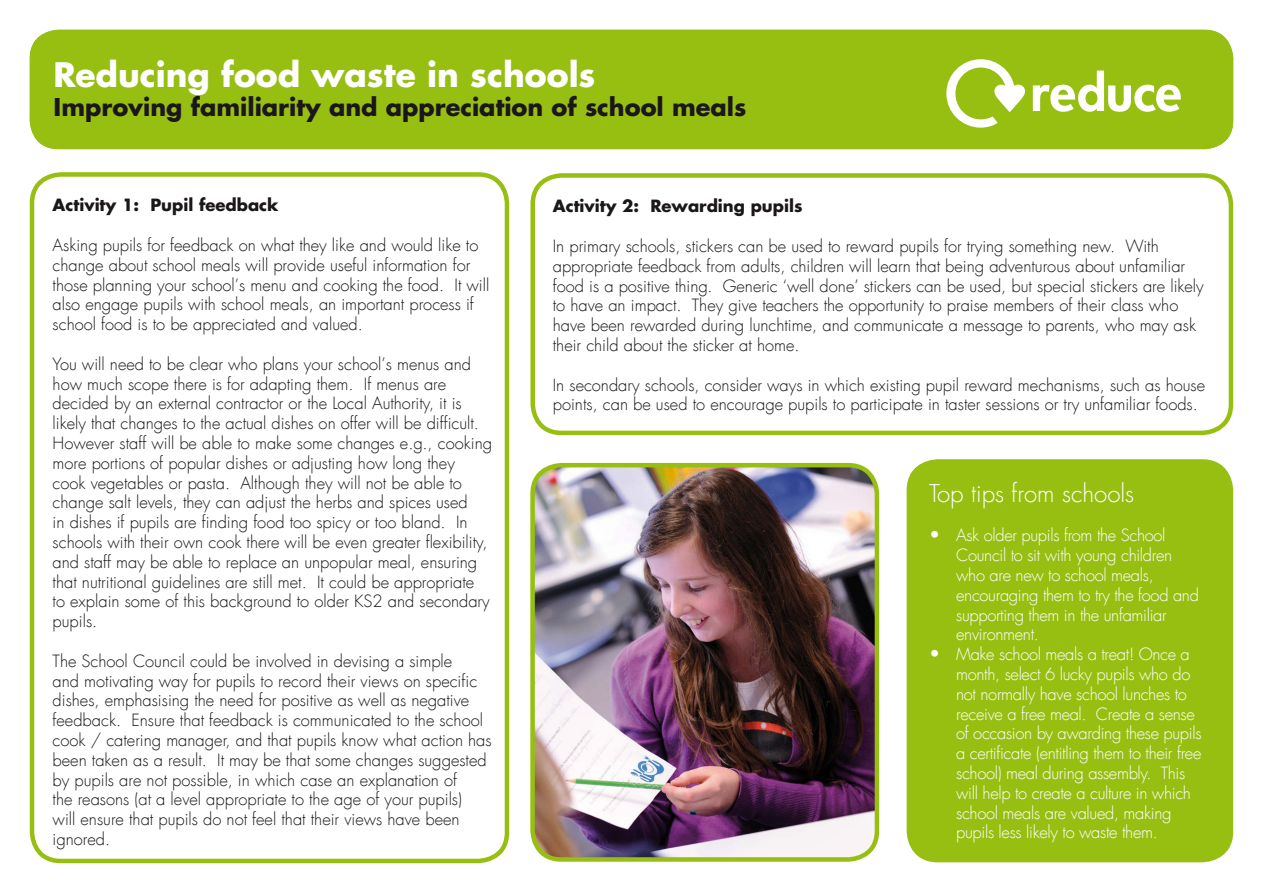
<style>
.page{position:relative;width:1263px;height:893px;background:#fff}
.page>*{position:absolute;margin:0;border:0;box-sizing:border-box;transform-origin:0 0}
.t1{font:700 33px "Futura LT";color:#fff}
.t2{font:700 24px "Futura LT";color:#1a161a}
.t3{font:700 24px "Futura LT";color:#fff}
.t4{font:300 24px "Futura LT";color:#fff}
.t5{font:300 16.5px/19.8px "Futura LT";color:#1a161a}
.t6{font:300 16.5px/19.8px "Futura LT";letter-spacing:-.02em;color:#fff}
.t7{font:700 16.5px "Futura LT";color:#1a161a}
.s1{font-size:18px}
</style>
<div class="page">
<div style="left:30px;top:30px;width:1203px;height:119px;background:#97bf12;border-radius:29px"></div>
<div style="left:30px;top:172px;width:479px;height:691px;border:4px solid #97bf12;border-radius:29px"></div>
<div style="left:530px;top:173px;width:703px;height:262px;border:4px solid #97bf12;border-radius:29px"></div>
<div style="left:909px;top:461px;width:322px;height:399px;background:#97bf12;border-radius:29px"></div>
<div style="left:907px;top:459px;width:326px;height:403px;border:4px solid #97bf12;border-radius:29px"></div>
<img style="left:535px;top:465px;width:342px;height:392px">
<div style="left:530px;top:463px;width:349px;height:399px;border:4px solid #97bf12;border-radius:29px"></div>
<svg style="left:946px;top:59px;width:79px;height:69px"></svg>
<svg style="left:1033px;top:70px;width:148px;height:42px"></svg>
<h1 class="t1" style="left:54px;top:52px;width:543px">Reducing food waste in schools</h1>
<h2 class="t2" style="left:54px;top:91px;width:694px">Improving familiarity and appreciation of school meals</h2>
<h2 class="t3" style="left:54px;top:55px;width:550px">A toolkit for reducing food waste in schools</h2>
<h2 class="t2" style="left:54px;top:84px;width:369px">Background and Introduction</h2>
<p class="t7" style="left:53px;top:194px;width:228px">Activity 1: Pupil feedback</p>
<p class="t5" style="left:53px;top:235px;width:438px">Asking pupils for feedback on what they like and would like to change about school meals will provide useful information for those planning your school’s menu and cooking the food. It will also engage pupils with school meals, an important process if school food is to be appreciated and valued.</p>
<p class="t5" style="left:53px;top:354px;width:441px">You will need to be clear who plans your school’s menus and how much scope there is for adapting them. If menus are decided by an external contractor or the Local Authority, it is likely that changes to the actual dishes on offer will be difficult.<br>However staff will be able to make some changes e.g., cooking more portions of popular dishes or adjusting how long they<br>cook vegetables or pasta. Although they will not be able to change salt levels, they can adjust the herbs and spices used<br>in dishes if pupils are finding food too spicy or too bland. In schools with their own cook there will be even greater flexibility, and staff may be able to replace an unpopular meal, ensuring that nutritional guidelines are still met. It could be appropriate<br>to explain some of this background to older KS2 and secondary pupils.</p>
<p class="t5" style="left:53px;top:651px;width:441px">The School Council could be involved in devising a simple<br>and motivating way for pupils to record their views on specific dishes, emphasising the need for positive as well as negative feedback. Ensure that feedback is communicated to the school cook / catering manager, and that pupils know what action has been taken as a result. It may be that some changes suggested by pupils are not possible, in which case an explanation of<br>the reasons (at a level appropriate to the age of your pupils)<br>will ensure that pupils do not feel that their views have been ignored.</p>
<p class="t7" style="left:553px;top:195px;width:251px">Activity 2: Rewarding pupils</p>
<p class="t5" style="left:553px;top:237px;width:652px">In primary schools, stickers can be used to reward pupils for trying something new. With appropriate feedback from adults, children will learn that being adventurous about unfamiliar food is a positive thing. Generic ‘well done’ stickers can be used, but special stickers are likely to have an impact. They give teachers the opportunity to praise members of their class who have been rewarded during lunchtime, and communicate a message to parents, who may ask their child about the sticker at home.</p>
<p class="t5" style="left:553px;top:375px;width:654px">In secondary schools, consider ways in which existing pupil reward mechanisms, such as house points, can be used to encourage pupils to participate in taster sessions or try unfamiliar foods.</p>
<h2 class="t4" style="left:929px;top:478px;width:207px">Top tips from schools</h2>
<p class="t6" style="left:956px;top:526px;width:244px;text-indent:-27px"><span class="s1">•</span> Ask older pupils from the School<br>Council to sit with young children who are new to school meals, encouraging them to try the food and supporting them in the unfamiliar environment.</p>
<p class="t6" style="left:956px;top:645px;width:247px;text-indent:-27px"><span class="s1">•</span> Make school meals a treat! Once a month, select 6 lucky pupils who do not normally have school lunches to receive a free meal. Create a sense of occasion by awarding these pupils a certificate (entitling them to their free school) meal during assembly. This will help to create a culture in which school meals are valued, making pupils less likely to waste them.</p>
</div>
